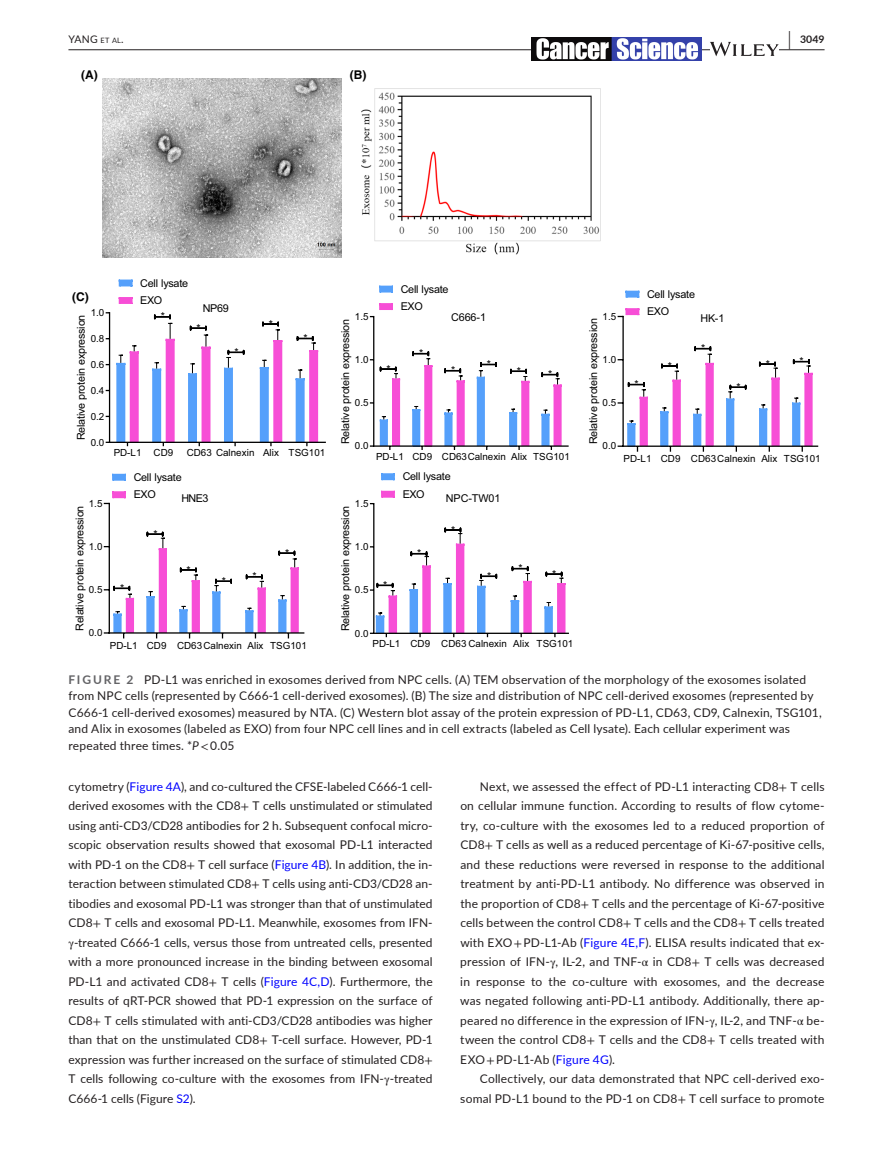
<style>
.page{position:relative;width:893px;height:1174px;background:#fff}
.page>*{position:absolute;margin:0;border:0;box-sizing:border-box;transform-origin:0 0}
.t1{font:12px/19.5px "Lato";letter-spacing:.015em;color:#231f20;text-align:justify}
.t2{font:700 12px "Helvetica";color:#000}
.t3{font:10.8px/17.5px "Arial";letter-spacing:-.02em;color:#000}
.t4{font:10.5px "Lato";color:#231f20}
.t5{font:700 10.5px "Lato";color:#231f20}
.t6{font:9.9px "Arial";color:#000}
.t7{font:9.75px "Arial";color:#000}
.s1{font-size:7.35px}
.s2{font-size:19.5px}
.s3{font-weight:700;color:#636366}
.s4{font-style:italic}
.s5{font-family:"STIX"}
.s6{color:#00f}
</style>
<div class="page">
<hr style="left:68px;top:49px;width:756px;height:1px;background:#231f20">
<img style="left:531px;top:37px;width:170px;height:24px">
<svg style="left:710px;top:42px;width:69px;height:14px"></svg>
<img style="left:361px;top:89px;width:240px;height:166px">
<img style="left:103px;top:78px;width:238px;height:179px">
<hr style="left:373px;top:445px;width:196px;height:2px;background:#000">
<hr style="left:373px;top:316px;width:1px;height:131px;background:#000">
<svg style="left:379px;top:285px;width:14px;height:8px"></svg>
<svg style="left:370px;top:303px;width:23px;height:14px"></svg>
<svg style="left:370px;top:351px;width:194px;height:99px"></svg>
<hr style="left:109px;top:442px;width:217px;height:1px;background:#000">
<svg style="left:118px;top:279px;width:15px;height:8px"></svg>
<svg style="left:118px;top:297px;width:15px;height:7px"></svg>
<svg style="left:106px;top:312px;width:214px;height:134px"></svg>
<hr style="left:622px;top:445px;width:196px;height:2px;background:#000">
<hr style="left:622px;top:316px;width:2px;height:131px;background:#000">
<svg style="left:625px;top:290px;width:15px;height:8px"></svg>
<svg style="left:618px;top:308px;width:22px;height:9px"></svg>
<svg style="left:618px;top:346px;width:196px;height:106px"></svg>
<hr style="left:109px;top:632px;width:195px;height:1px;background:#000">
<hr style="left:109px;top:503px;width:1px;height:130px;background:#000">
<svg style="left:112px;top:473px;width:14px;height:8px"></svg>
<svg style="left:104px;top:491px;width:22px;height:13px"></svg>
<svg style="left:104px;top:531px;width:197px;height:107px"></svg>
<hr style="left:373px;top:632px;width:196px;height:2px;background:#000">
<hr style="left:373px;top:503px;width:1px;height:131px;background:#000">
<svg style="left:381px;top:473px;width:14px;height:8px"></svg>
<svg style="left:370px;top:490px;width:25px;height:14px"></svg>
<svg style="left:370px;top:527px;width:197px;height:110px"></svg>
<p class="t4" style="left:68px;top:31px;width:57px">YANG <span class="s1">et al</span>.</p>
<p class="t5" style="left:789px;top:31px;width:37px"><span class="s2">|</span> 3049</p>
<p class="t2" style="left:81px;top:68px;width:18px">(A)</p>
<p class="t2" style="left:350px;top:68px;width:18px">(B)</p>
<p class="t2" style="left:72px;top:289px;width:18px">(C)</p>
<p class="t7" style="left:91px;top:306px;width:15px">1.0</p>
<p class="t3" style="left:72px;top:440px;width:127px;rotate:-90deg">Relative protein expression</p>
<p class="t7" style="left:91px;top:332px;width:15px">0.8</p>
<p class="t7" style="left:91px;top:358px;width:15px">0.6</p>
<p class="t7" style="left:91px;top:383px;width:15px">0.4</p>
<p class="t7" style="left:91px;top:409px;width:15px">0.2</p>
<p class="t7" style="left:91px;top:435px;width:15px">0.0</p>
<p class="t3" style="left:140px;top:274px;width:49px">Cell lysate<br>EXO</p>
<p class="t3" style="left:161px;top:308px;width:6px">*</p>
<p class="t3" style="left:203px;top:299px;width:27px">NP69</p>
<p class="t3" style="left:197px;top:319px;width:6px">*</p>
<p class="t3" style="left:234px;top:343px;width:6px">*</p>
<p class="t3" style="left:269px;top:315px;width:6px">*</p>
<p class="t3" style="left:303px;top:329px;width:6px">*</p>
<p class="t7" style="left:114px;top:446px;width:61px">PD-L1 CD9</p>
<p class="t7" style="left:187px;top:446px;width:140px">CD63 Calnexin Alix TSG101</p>
<p class="t7" style="left:355px;top:310px;width:15px">1.5</p>
<p class="t3" style="left:336px;top:444px;width:127px;rotate:-90deg">Relative protein expression</p>
<p class="t7" style="left:355px;top:353px;width:15px">1.0</p>
<p class="t7" style="left:355px;top:396px;width:15px">0.5</p>
<p class="t7" style="left:355px;top:439px;width:15px">0.0</p>
<p class="t3" style="left:401px;top:280px;width:49px">Cell lysate<br>EXO</p>
<p class="t3" style="left:386px;top:360px;width:6px">*</p>
<p class="t3" style="left:419px;top:345px;width:6px">*</p>
<p class="t3" style="left:451px;top:308px;width:36px">C666-1</p>
<p class="t3" style="left:451px;top:362px;width:6px">*</p>
<p class="t3" style="left:487px;top:355px;width:6px">*</p>
<p class="t3" style="left:517px;top:362px;width:6px">*</p>
<p class="t3" style="left:548px;top:365px;width:6px">*</p>
<p class="t7" style="left:376px;top:450px;width:195px">PD-L1 CD9 CD63Calnexin Alix TSG101</p>
<p class="t6" style="left:603px;top:309px;width:15px">1.5</p>
<p class="t3" style="left:584px;top:444px;width:127px;rotate:-90deg">Relative protein expression</p>
<p class="t6" style="left:603px;top:353px;width:15px">1.0</p>
<p class="t6" style="left:603px;top:396px;width:15px">0.5</p>
<p class="t6" style="left:603px;top:439px;width:15px">0.0</p>
<p class="t3" style="left:647px;top:285px;width:49px">Cell lysate<br>EXO</p>
<p class="t3" style="left:700px;top:309px;width:25px">HK-1</p>
<p class="t3" style="left:635px;top:375px;width:6px">*</p>
<p class="t3" style="left:668px;top:357px;width:6px">*</p>
<p class="t3" style="left:701px;top:340px;width:6px">*</p>
<p class="t3" style="left:736px;top:378px;width:6px">*</p>
<p class="t3" style="left:766px;top:355px;width:6px">*</p>
<p class="t3" style="left:800px;top:352px;width:6px">*</p>
<p class="t6" style="left:624px;top:451px;width:199px">PD-L1 CD9 CD63Calnexin Alix TSG101</p>
<p class="t7" style="left:89px;top:496px;width:15px">1.5</p>
<p class="t3" style="left:71px;top:631px;width:127px;rotate:-90deg">Relative protein expression</p>
<p class="t7" style="left:89px;top:540px;width:15px">1.0</p>
<p class="t7" style="left:89px;top:583px;width:15px">0.5</p>
<p class="t7" style="left:89px;top:626px;width:15px">0.0</p>
<p class="t3" style="left:134px;top:468px;width:50px">Cell lysate<br>EXO</p>
<p class="t3" style="left:181px;top:489px;width:29px">HNE3</p>
<p class="t3" style="left:153px;top:525px;width:6px">*</p>
<p class="t3" style="left:120px;top:579px;width:6px">*</p>
<p class="t3" style="left:187px;top:561px;width:6px">*</p>
<p class="t3" style="left:222px;top:572px;width:6px">*</p>
<p class="t3" style="left:253px;top:568px;width:6px">*</p>
<p class="t3" style="left:285px;top:544px;width:6px">*</p>
<p class="t6" style="left:355px;top:496px;width:15px">1.5</p>
<p class="t3" style="left:337px;top:631px;width:127px;rotate:-90deg">Relative protein expression</p>
<p class="t6" style="left:355px;top:540px;width:15px">1.0</p>
<p class="t6" style="left:355px;top:583px;width:15px">0.5</p>
<p class="t6" style="left:355px;top:626px;width:15px">0.0</p>
<p class="t3" style="left:383px;top:576px;width:6px">*</p>
<p class="t3" style="left:403px;top:467px;width:50px">Cell lysate<br>EXO</p>
<p class="t3" style="left:446px;top:490px;width:56px">NPC-TW01</p>
<p class="t3" style="left:417px;top:544px;width:6px">*</p>
<p class="t3" style="left:451px;top:521px;width:6px">*</p>
<p class="t3" style="left:487px;top:567px;width:6px">*</p>
<p class="t3" style="left:518px;top:559px;width:6px">*</p>
<p class="t3" style="left:552px;top:565px;width:6px">*</p>
<p class="t7" style="left:110px;top:638px;width:199px">PD-L1 CD9 CD63Calnexin Alix TSG101</p>
<p class="t6" style="left:372px;top:637px;width:202px">PD-L1 CD9 CD63 Calnexin Alix TSG101</p>
<p class="t1" style="left:68px;top:670px;width:755px;line-height:16.5px;text-align:left"><span class="s3">FIGURE 2</span> PD-L1 was enriched in exosomes derived from NPC cells. (A) TEM observation of the morphology of the exosomes isolated from NPC cells (represented by C666-1 cell-derived exosomes). (B) The size and distribution of NPC cell-derived exosomes (represented by C666-1 cell-derived exosomes) measured by NTA. (C) Western blot assay of the protein expression of PD-L1, CD63, CD9, Calnexin, TSG101, and Alix in exosomes (labeled as EXO) from four NPC cell lines and in cell extracts (labeled as Cell lysate). Each cellular experiment was repeated three times. *<span class="s4">P</span><span class="s5">&lt;</span> 0.05</p>
<p class="t1" style="left:68px;top:776px;width:366px">cytometry (<span class="s6">Figure 4A</span>), and co-cultured the CFSE-labeled C666-1 cell&shy;derived exosomes with the CD8<span class="s5">+</span> T cells unstimulated or stimulated using anti-CD3/CD28 antibodies for 2 h. Subsequent confocal micro&shy;scopic observation results showed that exosomal PD-L1 interacted with PD-1 on the CD8<span class="s5">+</span> T cell surface (<span class="s6">Figure 4B</span>). In addition, the in&shy;teraction between stimulated CD8<span class="s5">+</span> T cells using anti-CD3/CD28 an&shy;tibodies and exosomal PD-L1 was stronger than that of unstimulated CD8<span class="s5">+</span> T cells and exosomal PD-L1. Meanwhile, exosomes from IFN&shy;<span class="s5">γ</span>-treated C666-1 cells, versus those from untreated cells, presented with a more pronounced increase in the binding between exosomal PD-L1 and activated CD8<span class="s5">+</span> T cells (<span class="s6">Figure 4C,D</span>). Furthermore, the results of qRT-PCR showed that PD-1 expression on the surface of CD8<span class="s5">+</span> T cells stimulated with anti-CD3/CD28 antibodies was higher than that on the unstimulated CD8<span class="s5">+</span> T-cell surface. However, PD-1 expression was further increased on the surface of stimulated CD8<span class="s5">+ </span>T cells following co-culture with the exosomes from IFN-<span class="s5">γ</span>-treated C666-1 cells (Figure <span class="s6">S2</span>).</p>
<p class="t1" style="left:460px;top:776px;width:366px;text-indent:20px">Next, we assessed the effect of PD-L1 interacting CD8<span class="s5">+</span> T cells on cellular immune function. According to results of flow cytome&shy;try, co-culture with the exosomes led to a reduced proportion of CD8<span class="s5">+</span> T cells as well as a reduced percentage of Ki-67-positive cells, and these reductions were reversed in response to the additional treatment by anti-PD-L1 antibody. No difference was observed in the proportion of CD8<span class="s5">+</span> T cells and the percentage of Ki-67-positive cells between the control CD8<span class="s5">+</span> T cells and the CD8<span class="s5">+</span> T cells treated with EXO <span class="s5">+</span> PD-L1-Ab (<span class="s6">Figure 4E,F</span>). ELISA results indicated that ex&shy;pression of IFN-<span class="s5">γ</span>, IL-2, and TNF-<span class="s5">α</span> in CD8<span class="s5">+</span> T cells was decreased in response to the co-culture with exosomes, and the decrease was negated following anti-PD-L1 antibody. Additionally, there ap&shy;peared no difference in the expression of IFN-<span class="s5">γ</span>, IL-2, and TNF-<span class="s5">α</span> be&shy;tween the control CD8<span class="s5">+</span> T cells and the CD8<span class="s5">+</span> T cells treated with EXO <span class="s5">+</span> PD-L1-Ab (<span class="s6">Figure 4G</span>).</p>
<p class="t1" style="left:460px;top:1068px;width:366px;text-align:right">Collectively, our data demonstrated that NPC cell-derived exo&shy;somal PD-L1 bound to the PD-1 on CD8<span class="s5">+</span> T cell surface to promote</p>
</div>
